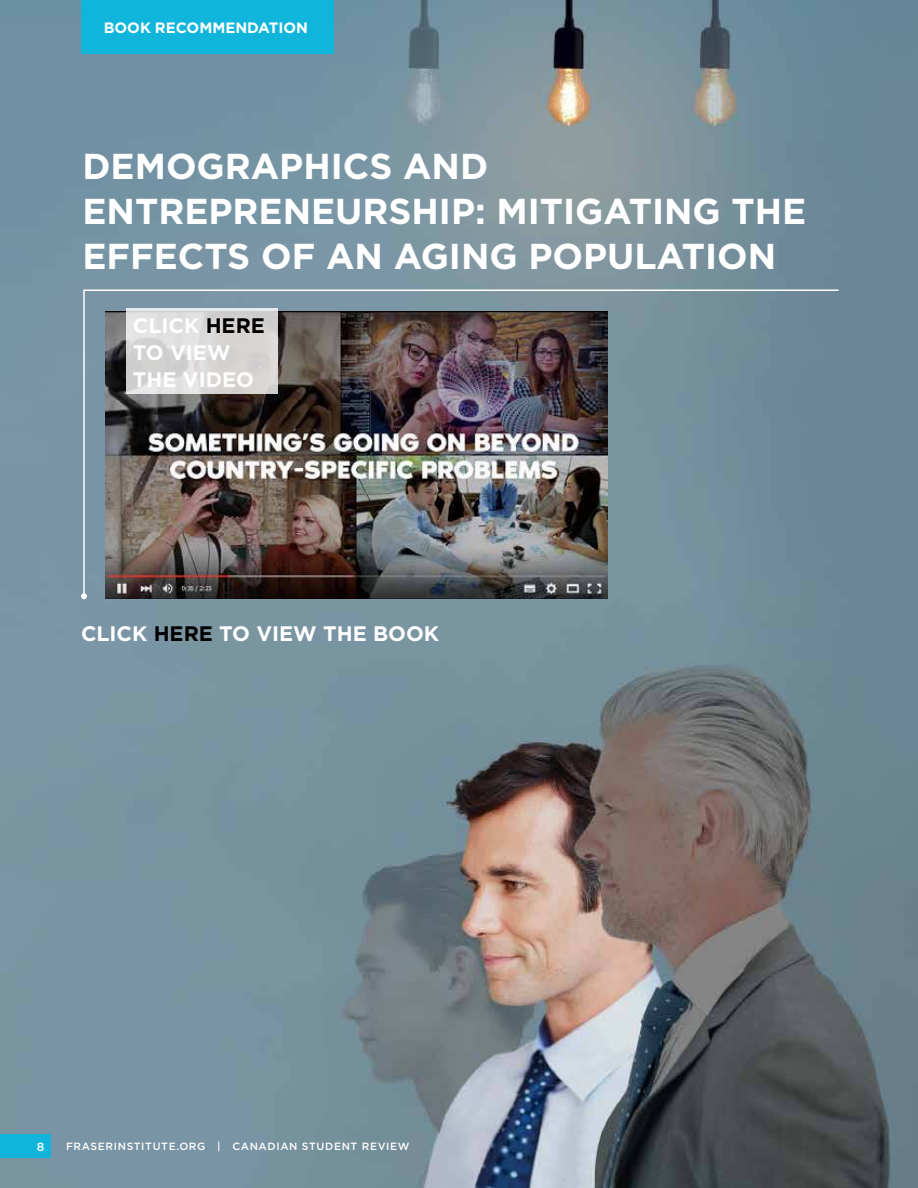
<style>
.page{position:relative;width:918px;height:1188px;background:#fff}
.page>*{position:absolute;margin:0;border:0;box-sizing:border-box;transform-origin:0 0}
.t1{font:700 36px/45px "Gotham HTF";color:#fff}
.t2{font:700 21px/27px "Gotham HTF";color:#fff}
.t3{font:700 15px "Gotham HTF";color:#fff}
.t4{font:500 12px "Gotham HTF";color:#fff}
.t5{font:500 10.5px "Gotham HTF";letter-spacing:.06em;color:#fff}
.s1{color:#000}
</style>
<div class="page">
<img style="left:0;top:0;width:918px;height:1188px">
<img style="left:82px;top:289px;width:758px;height:309px">
<svg style="left:81px;top:593px;width:6px;height:6px"></svg>
<svg style="left:126px;top:309px;width:151px;height:85px;background:#d9d7d7"></svg>
<div style="left:81px;top:0;width:253px;height:54px;background:#0fb5db"></div>
<img style="left:917px;top:284px;width:1px;height:846px">
<div style="left:0;top:1134px;width:51px;height:24px;background:#0fb5db"></div>
<p class="t3" style="left:104px;top:19px;width:206px">BOOK RECOMMENDATION</p>
<p class="t1" style="left:82px;top:143px;width:725px">DEMOGRAPHICS AND<br>ENTREPRENEURSHIP: MITIGATING THE<br>EFFECTS OF AN AGING POPULATION</p>
<p class="t2" style="left:133px;top:312px;width:133px">CLICK <span class="s1">HERE<br></span>TO VIEW<br>THE VIDEO</p>
<p class="t2" style="left:81px;top:619px;width:360px">CLICK <span class="s1">HERE</span> TO VIEW THE BOOK</p>
<p class="t4" style="left:37px;top:1140px;width:9px">8</p>
<p class="t5" style="left:66px;top:1141px;width:345px">FRASERINSTITUTE.ORG | CANADIAN STUDENT REVIEW</p>
</div>
